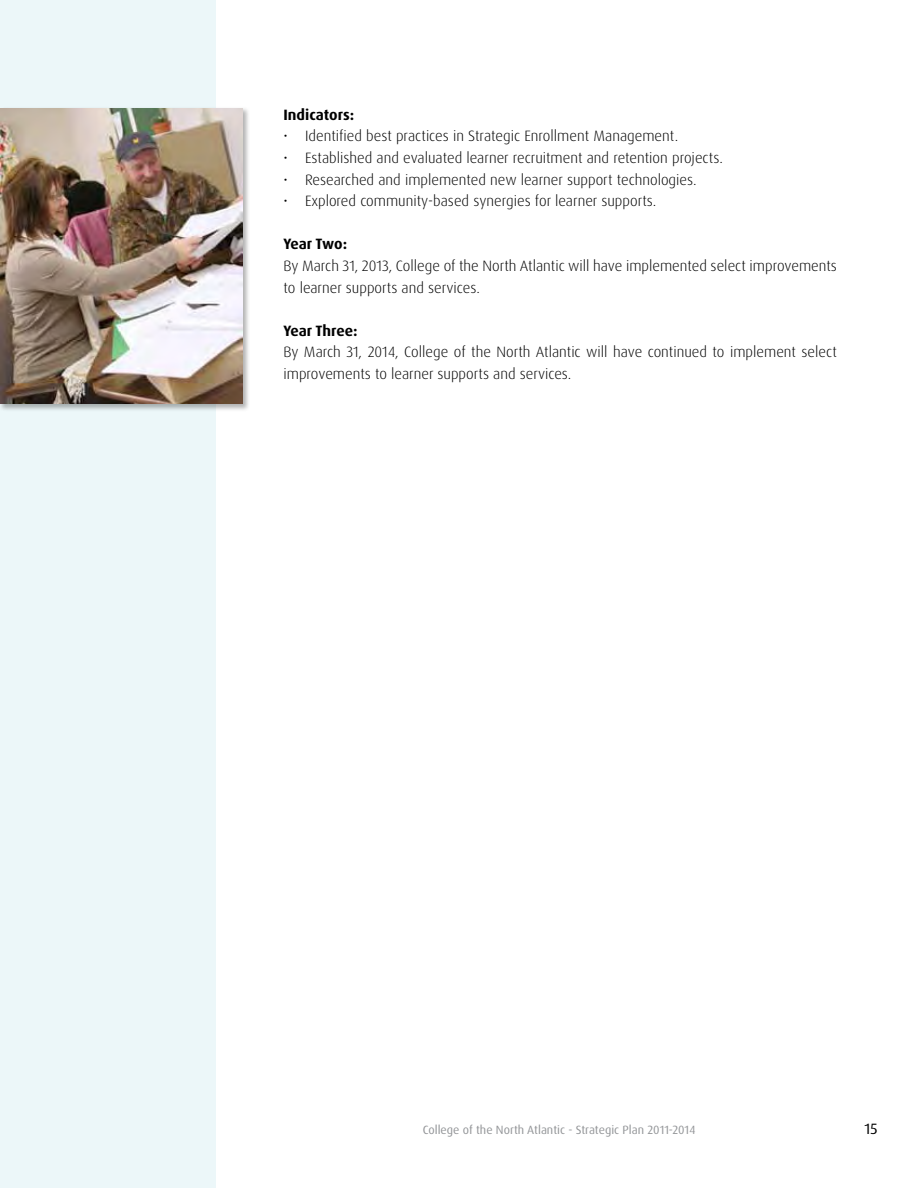
<style>
.page{position:relative;width:918px;height:1188px;background:#fff}
.page>*{position:absolute;margin:0;border:0;box-sizing:border-box;transform-origin:0 0}
.t1{font:300 15px/21.6px "Dax Pro";color:#000}
.t2{font:700 15px "Dax Pro";color:#000}
.t3{font:15px "Dax Pro";color:#000}
.t4{font:12px "Dax Pro";color:#939598}
</style>
<div class="page">
<div style="left:0;top:0;width:216px;height:1188px;background:#ecf7f9"></div>
<div style="left:0;top:106px;width:250px;height:305px;background:#000;opacity:.3"></div>
<img style="left:0;top:108px;width:243px;height:296px">
<p class="t2" style="left:284px;top:105px;width:72px">Indicators:</p>
<p class="t1" style="left:284px;top:125px;width:396px">• Identified best practices in Strategic Enrollment Management.</p>
<p class="t1" style="left:284px;top:147px;width:441px">• Established and evaluated learner recruitment and retention projects.</p>
<p class="t1" style="left:284px;top:169px;width:415px">• Researched and implemented new learner support technologies.</p>
<p class="t1" style="left:284px;top:190px;width:374px">• Explored community-based synergies for learner supports.</p>
<p class="t2" style="left:284px;top:234px;width:65px">Year Two:</p>
<p class="t1" style="left:284px;top:255px;width:555px">By March 31, 2013, College of the North Atlantic will have implemented select improvements to learner supports and services.</p>
<p class="t2" style="left:284px;top:321px;width:76px">Year Three:</p>
<p class="t1" style="left:284px;top:341px;width:555px">By March 31, 2014, College of the North Atlantic will have continued to implement select improvements to learner supports and services.</p>
<p class="t4" style="left:423px;top:1122px;width:274px">College of the North Atlantic - Strategic Plan 2011-2014</p>
<p class="t3" style="left:864px;top:1119px;width:15px">15</p>
</div>
